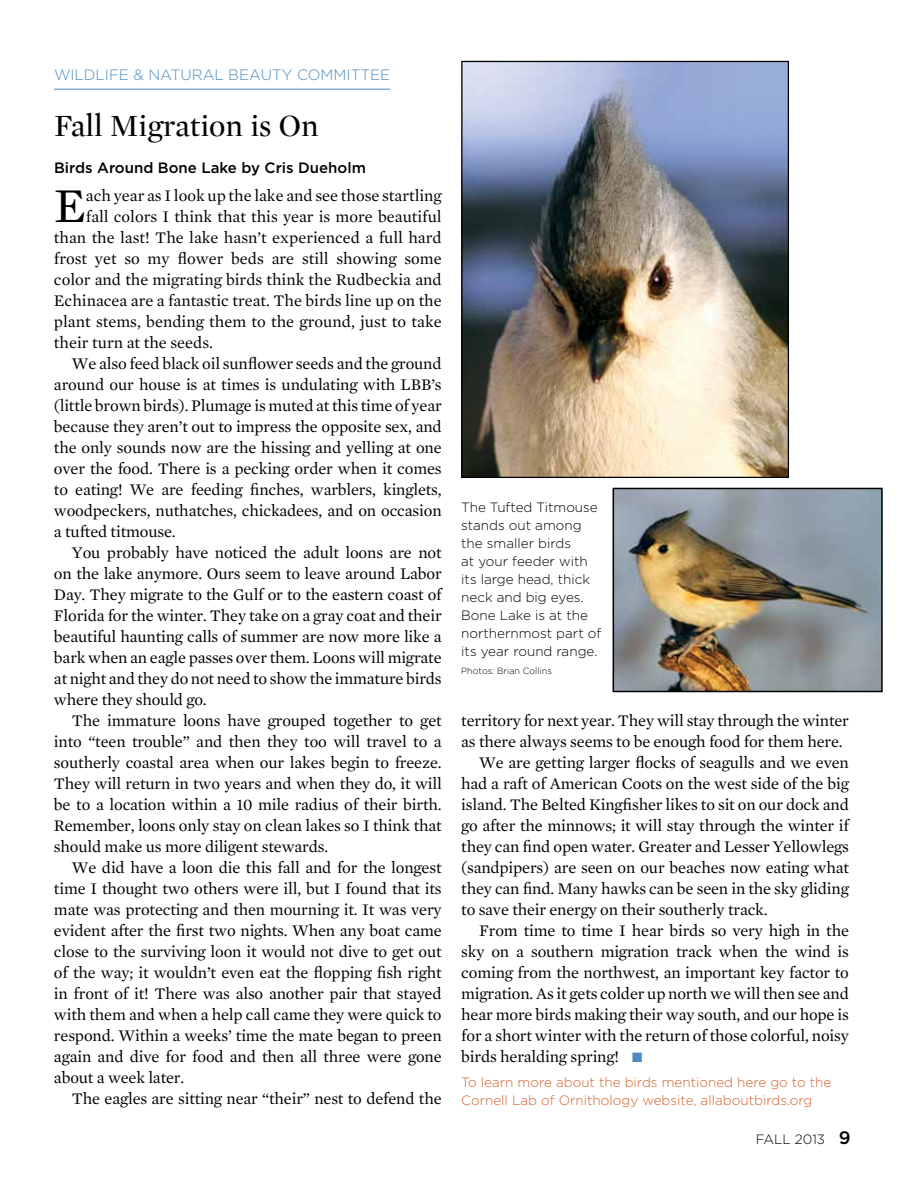
<style>
.page{position:relative;width:918px;height:1188px;background:#fff}
.page>*{position:absolute;margin:0;border:0;box-sizing:border-box;transform-origin:0 0}
.t1{font:49.5px "Mercury Text G1";color:#000}
.t2{font:31.5px "Mercury Display";color:#000}
.t3{font:16.5px "Mercury Text G1";letter-spacing:-.01em;color:#000}
.t4{font:500 15px "Gotham";color:#000}
.t5{font:300 15px "Gotham";color:#4f8abe}
.t6{font:300 13.5px/18px "Gotham";color:#000}
.t7{font:300 13.5px/18px "Gotham";color:#d2612a}
.t8{font:300 9px "Gotham";color:#000}
.s1{color:#4f8abe}
.s2{font-weight:500;font-size:18px}
</style>
<div class="page">
<img style="left:463px;top:63px;width:324px;height:413px">
<div style="left:461px;top:61px;width:328px;height:417px;border:1px solid #000"></div>
<img style="left:616px;top:491px;width:264px;height:198px">
<div style="left:613px;top:488px;width:270px;height:204px;border:2px solid #000"></div>
<hr style="left:54px;top:89px;width:336px;height:1px;background:#4f8abe">
<p class="t5" style="left:54px;top:65px;width:11px">wildlife</p>
<p class="t5" style="left:133px;top:65px;width:27px">&amp; natural</p>
<p class="t5" style="left:228px;top:65px;width:12px">beauty</p>
<p class="t5" style="left:297px;top:65px;width:95px">COMM ITTEE</p>
<h2 class="t2" style="left:54px;top:104px;width:266px">Fall Migration is On</h2>
<p class="t4" style="left:54px;top:158px;width:313px">Birds Around Bone Lake by Cris Dueholm</p>
<h1 class="t1" style="left:54px;top:170px;width:33px">E</h1>
<p class="t3" style="left:86px;top:184px;width:357px">ach year as I look up the lake and see those startling</p>
<p class="t3" style="left:86px;top:205px;width:357px">fall colors I think that this year is more beautiful</p>
<p class="t3" style="left:54px;top:226px;width:389px">than the last! The lake hasn’t experienced a full hard</p>
<p class="t3" style="left:54px;top:247px;width:389px">frost yet so my flower beds are still showing some</p>
<p class="t3" style="left:54px;top:268px;width:389px">color and the migrating birds think the Rudbeckia and</p>
<p class="t3" style="left:54px;top:289px;width:389px">Echinacea are a fantastic treat. The birds line up on the</p>
<p class="t3" style="left:54px;top:310px;width:389px">plant stems, bending them to the ground, just to take</p>
<p class="t3" style="left:54px;top:331px;width:161px">their turn at the seeds.</p>
<p class="t3" style="left:72px;top:352px;width:371px">We also feed black oil sunflower seeds and the ground</p>
<p class="t3" style="left:54px;top:373px;width:389px">around our house is at times is undulating with LBB’s</p>
<p class="t3" style="left:54px;top:394px;width:389px">(little brown birds). Plumage is muted at this time of year</p>
<p class="t3" style="left:54px;top:415px;width:389px">because they aren’t out to impress the opposite sex, and</p>
<p class="t3" style="left:54px;top:436px;width:389px">the only sounds now are the hissing and yelling at one</p>
<p class="t3" style="left:54px;top:457px;width:389px">over the food. There is a pecking order when it comes</p>
<p class="t3" style="left:54px;top:478px;width:389px">to eating! We are feeding finches, warblers, kinglets,</p>
<p class="t3" style="left:54px;top:499px;width:389px">woodpeckers, nuthatches, chickadees, and on occasion</p>
<p class="t3" style="left:54px;top:520px;width:123px">a tufted titmouse.</p>
<p class="t3" style="left:72px;top:541px;width:371px">You probably have noticed the adult loons are not</p>
<p class="t3" style="left:54px;top:562px;width:389px">on the lake anymore. Ours seem to leave around Labor</p>
<p class="t3" style="left:54px;top:583px;width:389px">Day. They migrate to the Gulf or to the eastern coast of</p>
<p class="t3" style="left:54px;top:604px;width:389px">Florida for the winter. They take on a gray coat and their</p>
<p class="t3" style="left:54px;top:625px;width:389px">beautiful haunting calls of summer are now more like a</p>
<p class="t3" style="left:54px;top:646px;width:389px">bark when an eagle passes over them. Loons will migrate</p>
<p class="t3" style="left:54px;top:667px;width:389px">at night and they do not need to show the immature birds</p>
<p class="t3" style="left:54px;top:688px;width:154px">where they should go.</p>
<p class="t3" style="left:72px;top:709px;width:371px">The immature loons have grouped together to get</p>
<p class="t3" style="left:54px;top:730px;width:389px">into “teen trouble” and then they too will travel to a</p>
<p class="t3" style="left:54px;top:751px;width:389px">southerly coastal area when our lakes begin to freeze.</p>
<p class="t3" style="left:54px;top:772px;width:389px">They will return in two years and when they do, it will</p>
<p class="t3" style="left:54px;top:793px;width:389px">be to a location within a 10 mile radius of their birth.</p>
<p class="t3" style="left:54px;top:814px;width:389px">Remember, loons only stay on clean lakes so I think that</p>
<p class="t3" style="left:54px;top:835px;width:276px">should make us more diligent stewards.</p>
<p class="t3" style="left:72px;top:856px;width:371px">We did have a loon die this fall and for the longest</p>
<p class="t3" style="left:54px;top:877px;width:389px">time I thought two others were ill, but I found that its</p>
<p class="t3" style="left:54px;top:898px;width:389px">mate was protecting and then mourning it. It was very</p>
<p class="t3" style="left:54px;top:919px;width:389px">evident after the first two nights. When any boat came</p>
<p class="t3" style="left:54px;top:940px;width:389px">close to the surviving loon it would not dive to get out</p>
<p class="t3" style="left:54px;top:961px;width:389px">of the way; it wouldn’t even eat the flopping fish right</p>
<p class="t3" style="left:54px;top:982px;width:389px">in front of it! There was also another pair that stayed</p>
<p class="t3" style="left:54px;top:1003px;width:389px">with them and when a help call came they were quick to</p>
<p class="t3" style="left:54px;top:1024px;width:389px">respond. Within a weeks’ time the mate began to preen</p>
<p class="t3" style="left:54px;top:1045px;width:389px">again and dive for food and then all three were gone</p>
<p class="t3" style="left:54px;top:1066px;width:132px">about a week later.</p>
<p class="t3" style="left:72px;top:1087px;width:371px">The eagles are sitting near “their” nest to defend the</p>
<p class="t6" style="left:461px;top:498px;width:142px">The Tufted Titmouse stands out among the smaller birds<br>at your feeder with its large head, thick neck and big eyes.<br>Bone Lake is at the northernmost part of its year round range.</p>
<p class="t8" style="left:461px;top:665px;width:92px">Photos: Brian Collins</p>
<p class="t3" style="left:461px;top:709px;width:389px">territory for next year. They will stay through the winter</p>
<p class="t3" style="left:461px;top:730px;width:383px">as there always seems to be enough food for them here.</p>
<p class="t3" style="left:479px;top:751px;width:371px">We are getting larger flocks of seagulls and we even</p>
<p class="t3" style="left:461px;top:772px;width:389px">had a raft of American Coots on the west side of the big</p>
<p class="t3" style="left:461px;top:793px;width:389px">island. The Belted Kingfisher likes to sit on our dock and</p>
<p class="t3" style="left:461px;top:814px;width:389px">go after the minnows; it will stay through the winter if</p>
<p class="t3" style="left:461px;top:835px;width:389px">they can find open water. Greater and Lesser Yellowlegs</p>
<p class="t3" style="left:461px;top:856px;width:389px">(sandpipers) are seen on our beaches now eating what</p>
<p class="t3" style="left:461px;top:877px;width:389px">they can find. Many hawks can be seen in the sky gliding</p>
<p class="t3" style="left:461px;top:898px;width:308px">to save their energy on their southerly track.</p>
<p class="t3" style="left:479px;top:919px;width:371px">From time to time I hear birds so very high in the</p>
<p class="t3" style="left:461px;top:940px;width:389px">sky on a southern migration track when the wind is</p>
<p class="t3" style="left:461px;top:961px;width:389px">coming from the northwest, an important key factor to</p>
<p class="t3" style="left:461px;top:982px;width:389px">migration. As it gets colder up north we will then see and</p>
<p class="t3" style="left:461px;top:1003px;width:389px">hear more birds making their way south, and our hope is</p>
<p class="t3" style="left:461px;top:1024px;width:389px">for a short winter with the return of those colorful, noisy</p>
<p class="t3" style="left:461px;top:1045px;width:183px">birds heralding spring! <span class="s1">■</span></p>
<p class="t7" style="left:461px;top:1073px;width:372px">To learn more about the birds mentioned here go to the<br>Cornell Lab of Ornithology website, allaboutbirds.org</p>
<p class="t6" style="left:756px;top:1130px;width:96px">FALL 2013 <span class="s2">9</span></p>
</div>
